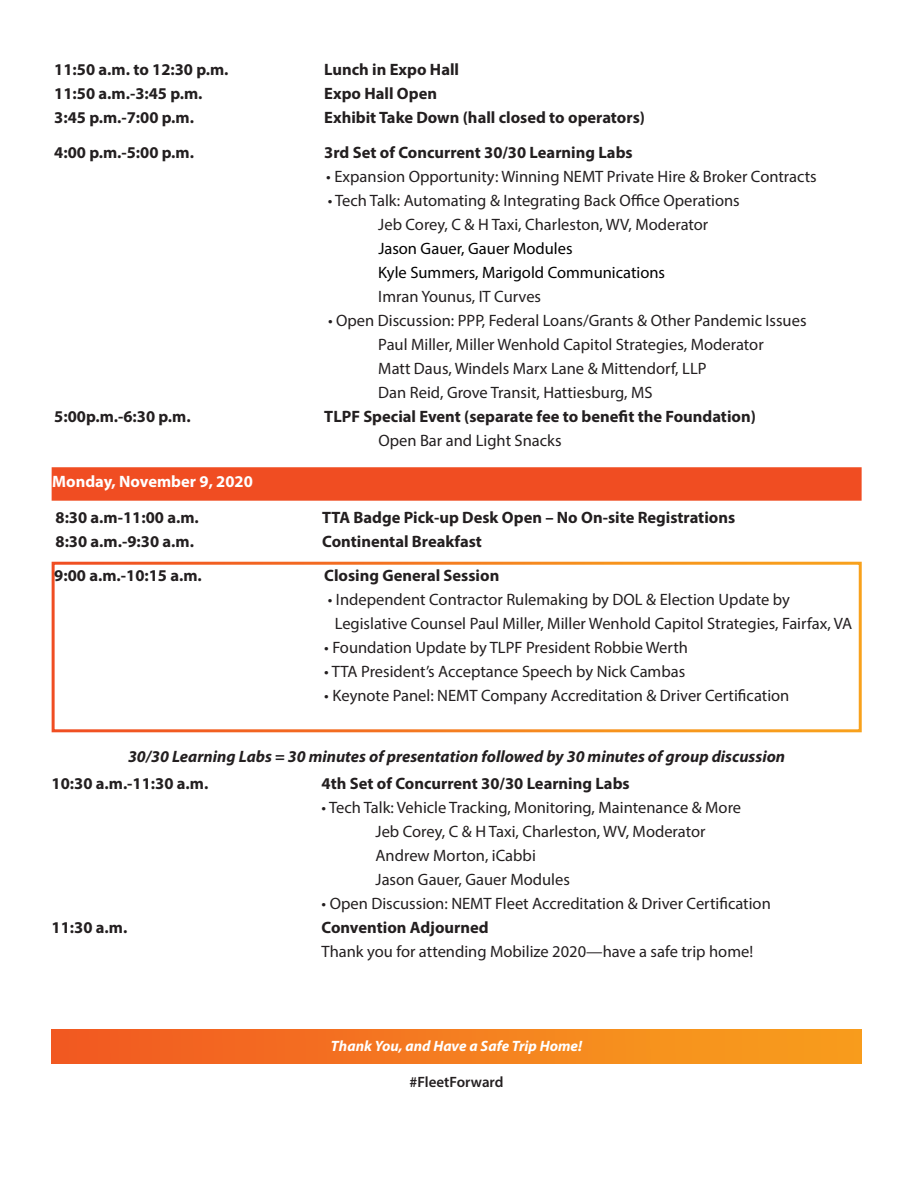
<style>
.page{position:relative;width:918px;height:1188px;background:#fff}
.page>*{position:absolute;margin:0;border:0;box-sizing:border-box;transform-origin:0 0}
.t1{font:16.5px "Myriad Pro";color:#231f20}
.t2{font:700 16.5px "Myriad Pro";color:#231f20}
.t3{font:italic 700 16.5px "Myriad Pro";color:#231f20}
.t4{font:16.5px "Myriad Pro";color:#000}
.t5{font:700 16.5px "Myriad Pro";color:#fff}
.t6{font:italic 700 15px "Myriad Pro";color:#fff}
.t7{font:600 15px "Myriad Pro";color:#231f20}
</style>
<div class="page">
<div style="left:52px;top:1030px;width:810px;height:33px;background:linear-gradient(to right,#f15822,#f8a21c)"></div>
<div style="left:52px;top:467px;width:810px;height:34px;background:#f04d22"></div>
<div style="left:52px;top:562px;width:810px;height:170px;border:3px solid #fff"></div>
<p class="t2" style="left:54px;top:59px;width:176px">11:50 a.m. to 12:30 p.m.</p>
<p class="t2" style="left:324px;top:59px;width:136px">Lunch in Expo Hall</p>
<p class="t2" style="left:54px;top:83px;width:150px">11:50 a.m.-3:45 p.m.</p>
<p class="t2" style="left:324px;top:83px;width:114px">Expo Hall Open</p>
<p class="t2" style="left:54px;top:107px;width:141px">3:45 p.m.-7:00 p.m.</p>
<p class="t2" style="left:324px;top:107px;width:322px">Exhibit Take Down (hall closed to operators)</p>
<p class="t2" style="left:54px;top:141px;width:141px">4:00 p.m.-5:00 p.m.</p>
<p class="t2" style="left:324px;top:141px;width:310px">3rd Set of Concurrent 30/30 Learning Labs</p>
<p class="t1" style="left:326px;top:166px;width:492px">• Expansion Opportunity: Winning NEMT Private Hire &amp; Broker Contracts</p>
<p class="t1" style="left:328px;top:190px;width:414px">• Tech Talk: Automating &amp; Integrating Back Office Operations</p>
<p class="t1" style="left:378px;top:214px;width:332px">Jeb Corey, C &amp; H Taxi, Charleston, WV, Moderator</p>
<p class="t4" style="left:378px;top:238px;width:196px">Jason Gauer, Gauer Modules</p>
<p class="t4" style="left:378px;top:262px;width:288px">Kyle Summers, Marigold Communications</p>
<p class="t1" style="left:378px;top:286px;width:164px">Imran Younus, IT Curves</p>
<p class="t1" style="left:328px;top:310px;width:480px">• Open Discussion: PPP, Federal Loans/Grants &amp; Other Pandemic Issues</p>
<p class="t1" style="left:378px;top:334px;width:387px">Paul Miller, Miller Wenhold Capitol Strategies, Moderator</p>
<p class="t1" style="left:378px;top:358px;width:330px">Matt Daus, Windels Marx Lane &amp; Mittendorf, LLP</p>
<p class="t1" style="left:378px;top:382px;width:276px">Dan Reid, Grove Transit, Hattiesburg, MS</p>
<p class="t2" style="left:54px;top:405px;width:138px">5:00p.m.-6:30 p.m.</p>
<p class="t2" style="left:324px;top:405px;width:433px">TLPF Special Event (separate fee to benefit the Foundation)</p>
<p class="t1" style="left:378px;top:430px;width:185px">Open Bar and Light Snacks</p>
<p class="t5" style="left:52px;top:471px;width:202px">Monday, November 9, 2020</p>
<p class="t2" style="left:56px;top:507px;width:145px">8:30 a.m-11:00 a.m.</p>
<p class="t2" style="left:322px;top:507px;width:415px">TTA Badge Pick-up Desk Open – No On-site Registrations</p>
<p class="t2" style="left:56px;top:531px;width:140px">8:30 a.m.-9:30 a.m.</p>
<p class="t2" style="left:322px;top:531px;width:161px">Continental Breakfast</p>
<p class="t2" style="left:54px;top:565px;width:149px">9:00 a.m.-10:15 a.m.</p>
<p class="t2" style="left:324px;top:565px;width:177px">Closing General Session</p>
<p class="t1" style="left:328px;top:590px;width:464px">• Independent Contractor Rulemaking by DOL &amp; Election Update by</p>
<p class="t1" style="left:335px;top:614px;width:519px">Legislative Counsel Paul Miller, Miller Wenhold Capitol Strategies, Fairfax, VA</p>
<p class="t1" style="left:324px;top:638px;width:365px">• Foundation Update by TLPF President Robbie Werth</p>
<p class="t1" style="left:324px;top:662px;width:362px">• TTA President’s Acceptance Speech by Nick Cambas</p>
<p class="t1" style="left:324px;top:686px;width:467px">• Keynote Panel: NEMT Company Accreditation &amp; Driver Certification</p>
<p class="t3" style="left:128px;top:746px;width:659px">30/30 Learning Labs = 30 minutes of presentation followed by 30 minutes of group discussion</p>
<p class="t2" style="left:52px;top:773px;width:158px">10:30 a.m.-11:30 a.m.</p>
<p class="t2" style="left:322px;top:773px;width:310px">4th Set of Concurrent 30/30 Learning Labs</p>
<p class="t1" style="left:322px;top:797px;width:421px">• Tech Talk: Vehicle Tracking, Monitoring, Maintenance &amp; More</p>
<p class="t1" style="left:376px;top:821px;width:332px">Jeb Corey, C &amp; H Taxi, Charleston, WV, Moderator</p>
<p class="t1" style="left:376px;top:845px;width:162px">Andrew Morton, iCabbi</p>
<p class="t1" style="left:376px;top:869px;width:196px">Jason Gauer, Gauer Modules</p>
<p class="t1" style="left:322px;top:893px;width:451px">• Open Discussion: NEMT Fleet Accreditation &amp; Driver Certification</p>
<p class="t2" style="left:52px;top:917px;width:77px">11:30 a.m.</p>
<p class="t2" style="left:322px;top:917px;width:169px">Convention Adjourned</p>
<p class="t1" style="left:322px;top:941px;width:433px">Thank you for attending Mobilize 2020—have a safe trip home!</p>
<p class="t6" style="left:331px;top:1036px;width:253px">Thank You, and Have a Safe Trip Home!</p>
<p class="t7" style="left:410px;top:1072px;width:95px">#FleetForward</p>
</div>
